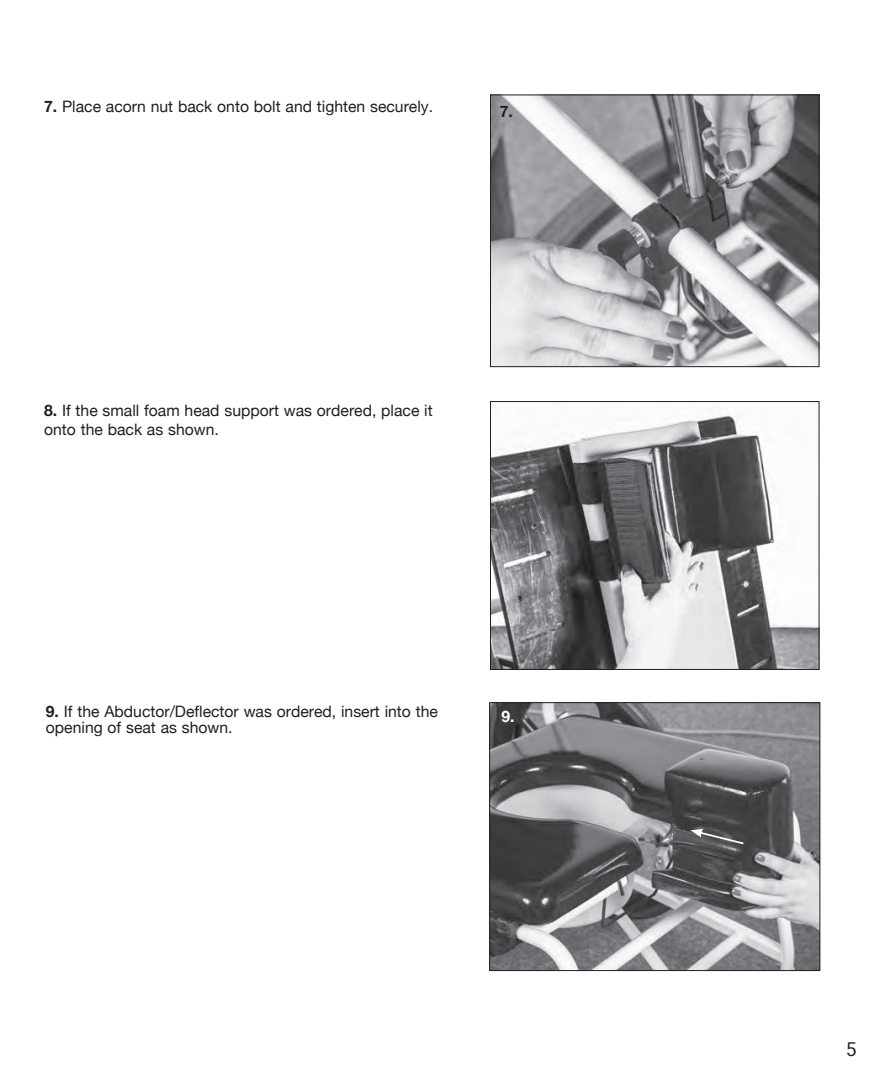
<style>
.page{position:relative;width:882px;height:1071px;background:#fff}
.page>*{position:absolute;margin:0;border:0;box-sizing:border-box;transform-origin:0 0}
.t1{font:19.25px "Vectora LH";color:#231f20}
.t2{font:15.75px/18.9px "Helvetica Neue";color:#231f20}
.t3{font:700 15.75px "Helvetica Neue";color:#231f20}
.t4{font:700 15.75px "Helvetica Neue";color:#fff}
.s1{font-weight:700}
</style>
<div class="page">
<img style="left:492px;top:414px;width:325px;height:254px">
<div style="left:490px;top:401px;width:329px;height:269px;border:1px solid #231f20"></div>
<img style="left:491px;top:704px;width:327px;height:265px">
<div style="left:489px;top:702px;width:331px;height:269px;border:1px solid #231f20"></div>
<img style="left:492px;top:96px;width:325px;height:269px">
<div style="left:490px;top:94px;width:329px;height:273px;border:1px solid #231f20"></div>
<svg style="left:690px;top:829px;width:56px;height:17px"></svg>
<p class="t2" style="left:44px;top:98px;width:391px"><span class="s1">7.</span> Place acorn nut back onto bolt and tighten securely.</p>
<p class="t3" style="left:500px;top:99px;width:15px">7.</p>
<p class="t2" style="left:44px;top:402px;width:390px"><span class="s1">8.</span> If the small foam head support was ordered, place it onto the back as shown.</p>
<p class="t2" style="left:46px;top:704px;width:394px;line-height:16.6px"><span class="s1">9.</span> If the Abductor/Deflector was ordered, insert into the opening of seat as shown.</p>
<p class="t4" style="left:501px;top:704px;width:15px">9.</p>
<p class="t1" style="left:846px;top:1038px;width:12px">5</p>
</div>
